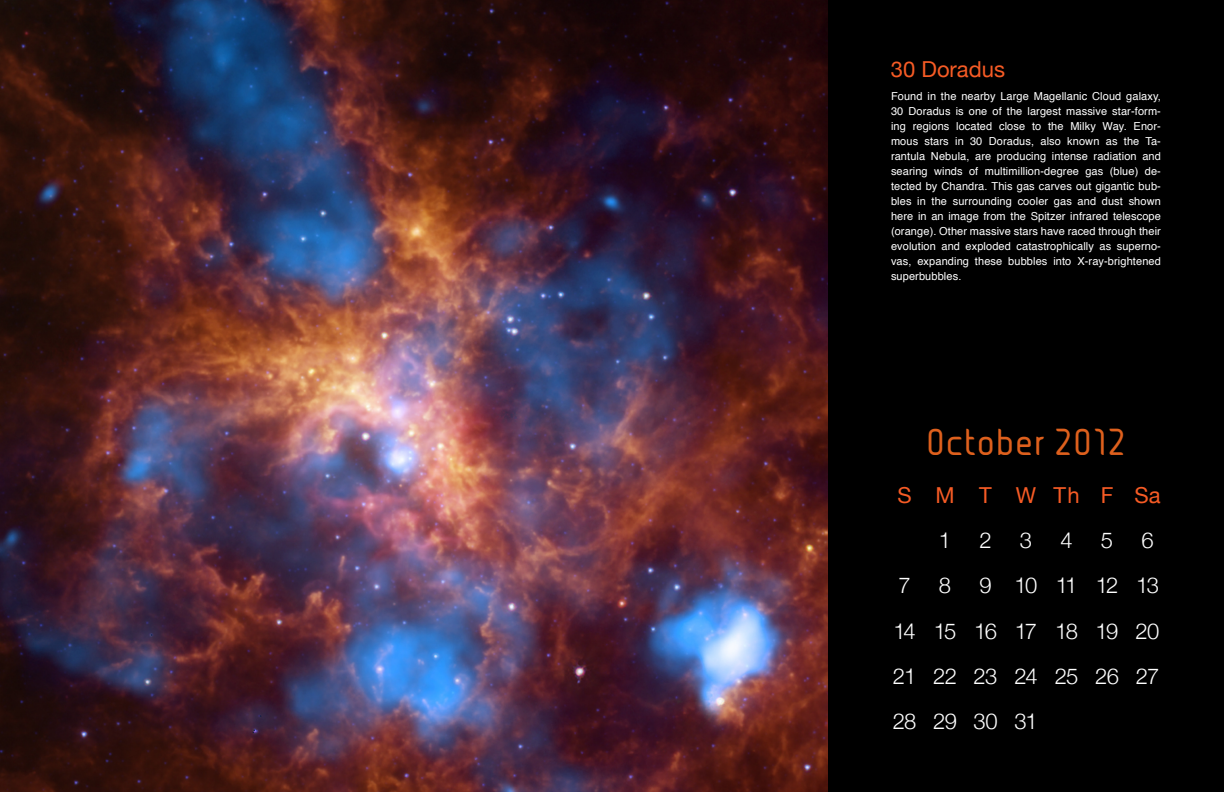
<style>
.page{position:relative;width:1224px;height:792px;background:#000}
.page>*{position:absolute;margin:0;border:0;box-sizing:border-box;transform-origin:0 0}
.t1{font:30px "JUICE Regular";color:#de601d}
.t2{font:300 22px/45.2px "Helvetica Neue";letter-spacing:-.06em;color:#fff;text-align:justify}
.t3{font:22px "Helvetica Neue";color:#f65b25}
.t4{font:11px/15px "Helvetica";letter-spacing:.01em;color:#fff;text-align:justify}
</style>
<div class="page">
<img style="left:0;top:0;width:828px;height:792px">
<h1 class="t3" style="left:891px;top:56px;width:116px">30 Doradus</h1>
<p class="t4" style="left:891px;top:89px;width:271px">Found in the nearby Large Magellanic Cloud galaxy, 30 Doradus is one of the largest massive star-form&shy;ing regions located close to the Milky Way. Enor&shy;mous stars in 30 Doradus, also known as the Ta&shy;rantula Nebula, are producing intense radiation and searing winds of multimillion-degree gas (blue) de&shy;tected by Chandra. This gas carves out gigantic bub&shy;bles in the surrounding cooler gas and dust shown here in an image from the Spitzer infrared telescope (orange). Other massive stars have raced through their evolution and exploded catastrophically as superno&shy;vas, expanding these bubbles into X-ray-brightened superbubbles.</p>
<h1 class="t1" style="left:926px;top:429px;width:202px">October 2012</h1>
<h1 class="t3" style="left:897px;top:482px;width:265px">S M T WTh F Sa</h1>
<p class="t2" style="left:939px;top:517px;width:14px">1</p>
<p class="t2" style="left:979px;top:517px;width:14px">2</p>
<p class="t2" style="left:1020px;top:517px;width:14px">3</p>
<p class="t2" style="left:1060px;top:517px;width:14px">4</p>
<p class="t2" style="left:1101px;top:517px;width:14px">5</p>
<p class="t2" style="left:1141px;top:517px;width:14px">6</p>
<p class="t2" style="left:898px;top:563px;width:14px">7</p>
<p class="t2" style="left:939px;top:563px;width:14px">8</p>
<p class="t2" style="left:893px;top:563px;width:268px;text-indent:87px">9 10 11 12 13<br>14 15 16 17 18 19 20<br>21 22 23 24 25 26 27</p>
<p class="t2" style="left:893px;top:698px;width:147px">28 29 30 31</p>
</div>
